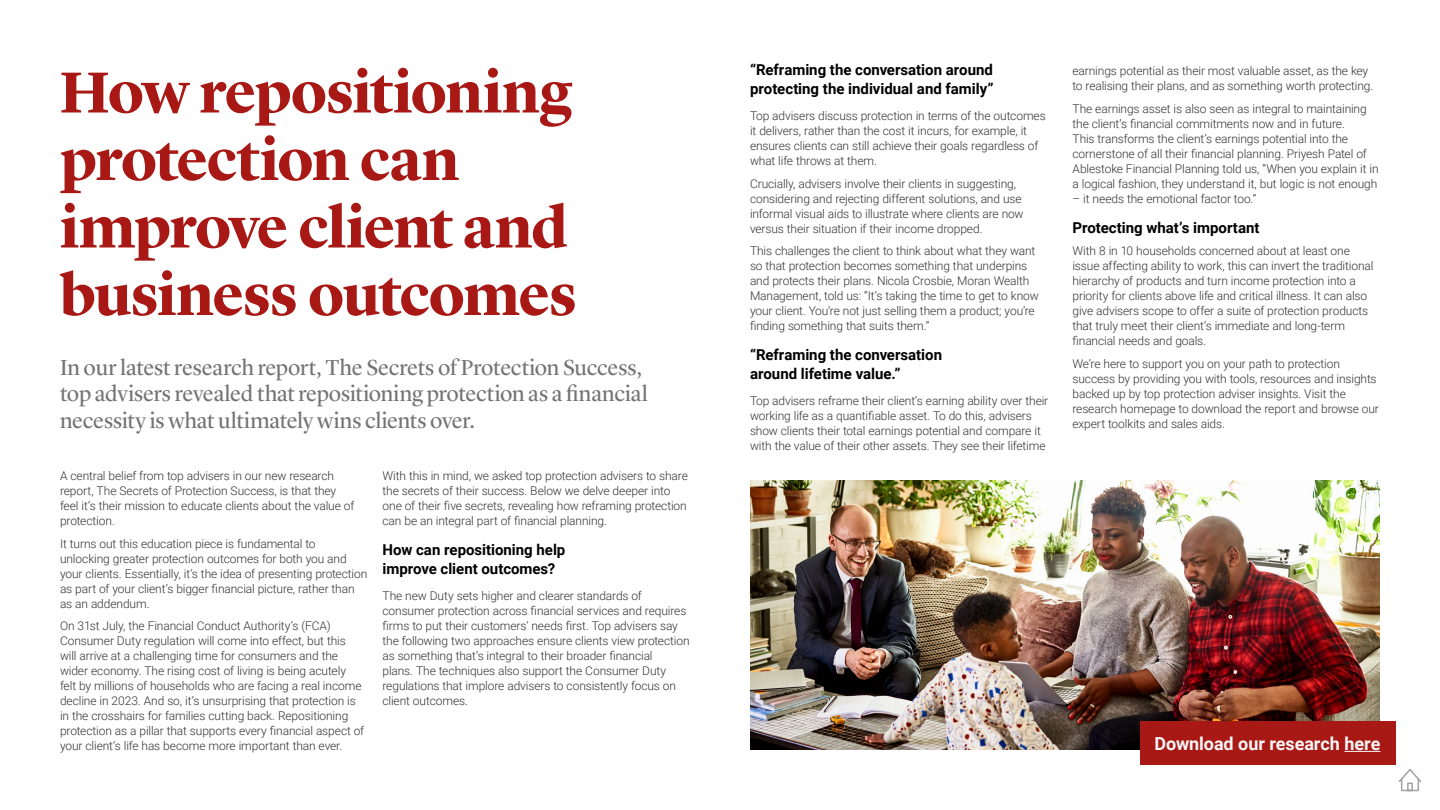
<style>
.page{position:relative;width:1440px;height:810px;background:#fff}
.page>*{position:absolute;margin:0;border:0;box-sizing:border-box;transform-origin:0 0}
.t1{font:700 60px/67.5px "Lyon Display";letter-spacing:-.02em;color:#a81815}
.Intro_Text{font:22.5px/26.2px "Lyon Display";letter-spacing:-.005em;color:#737373}
.t2{font:700 18px "Roboto";letter-spacing:-.005em;color:#f6f6f6}
.t3{font:700 15px/18.8px "Roboto";color:#000}
.Body_Text{font:300 12px/15px "Roboto";letter-spacing:-.01em;color:#343234}
</style>
<div class="page">
<img style="left:750px;top:480px;width:630px;height:270px">
<div style="left:1140px;top:722px;width:255px;height:43px;background:#a81815"></div>
<hr style="left:1345px;top:751px;width:35px;height:1px;background:#f6f6f6">
<svg style="left:1398px;top:769px;width:24px;height:23px"></svg>
<h1 class="t1" style="left:60px;top:54px;width:518px">How repositioning protection can improve client and business outcomes</h1>
<p class="Intro_Text" style="left:60px;top:353px;width:589px">In our latest research report, The Secrets of Protection Success, top advisers revealed that repositioning protection as a financial necessity is what ultimately wins clients over.</p>
<p class="Body_Text" style="left:60px;top:468px;width:296px">A central belief from top advisers in our new research report, The Secrets of Protection Success, is that they feel it’s their mission to educate clients about the value of protection.</p>
<p class="Body_Text" style="left:60px;top:535px;width:309px">It turns out this education piece is fundamental to unlocking greater protection outcomes for both you and your clients. Essentially, it’s the idea of presenting protection as part of your client’s bigger financial picture, rather than as an addendum.</p>
<p class="Body_Text" style="left:60px;top:618px;width:306px">On 31st July, the Financial Conduct Authority’s (FCA)<br>Consumer Duty regulation will come into effect, but this will arrive at a challenging time for consumers and the wider economy. The rising cost of living is being acutely felt by millions of households who are facing a real income decline in 2023. And so, it’s unsurprising that protection is in the crosshairs for families cutting back. Repositioning protection as a pillar that supports every financial aspect of your client’s life has become more important than ever.</p>
<p class="Body_Text" style="left:382px;top:468px;width:307px">With this in mind, we asked top protection advisers to share the secrets of their success. Below we delve deeper into one of their five secrets, revealing how reframing protection can be an integral part of financial planning.</p>
<h4 class="t3" style="left:382px;top:540px;width:184px">How can repositioning help improve client outcomes?</h4>
<p class="Body_Text" style="left:382px;top:588px;width:309px">The new Duty sets higher and clearer standards of consumer protection across financial services and requires firms to put their customers’ needs first. Top advisers say the following two approaches ensure clients view protection as something that’s integral to their broader financial<br>plans. The techniques also support the Consumer Duty regulations that implore advisers to consistently focus on client outcomes.</p>
<h4 class="t3" style="left:750px;top:60px;width:245px">“Reframing the conversation around protecting the individual and family”</h4>
<p class="Body_Text" style="left:750px;top:108px;width:297px">Top advisers discuss protection in terms of the outcomes it delivers, rather than the cost it incurs, for example, it ensures clients can still achieve their goals regardless of what life throws at them.</p>
<p class="Body_Text" style="left:750px;top:175px;width:275px">Crucially, advisers involve their clients in suggesting, considering and rejecting different solutions, and use informal visual aids to illustrate where clients are now versus their situation if their income dropped.</p>
<p class="Body_Text" style="left:750px;top:243px;width:290px">This challenges the client to think about what they want so that protection becomes something that underpins and protects their plans. Nicola Crosbie, Moran Wealth Management, told us: “It’s taking the time to get to know your client. You’re not just selling them a product; you’re finding something that suits them.”</p>
<h4 class="t3" style="left:750px;top:345px;width:194px">“Reframing the conversation around lifetime value.”</h4>
<p class="Body_Text" style="left:750px;top:393px;width:300px">Top advisers reframe their client’s earning ability over their working life as a quantifiable asset. To do this, advisers show clients their total earnings potential and compare it with the value of their other assets. They see their lifetime</p>
<p class="Body_Text" style="left:1072px;top:63px;width:302px">earnings potential as their most valuable asset, as the key to realising their plans, and as something worth protecting.</p>
<p class="Body_Text" style="left:1072px;top:100px;width:308px">The earnings asset is also seen as integral to maintaining the client’s financial commitments now and in future.<br>This transforms the client’s earnings potential into the cornerstone of all their financial planning. Priyesh Patel of Ablestoke Financial Planning told us, “When you explain it in a logical fashion, they understand it, but logic is not enough</p>
<p class="Body_Text" style="left:1072px;top:190px;width:185px">– it needs the emotional factor too.”</p>
<h4 class="t3" style="left:1072px;top:217px;width:189px">Protecting what’s important</h4>
<p class="Body_Text" style="left:1072px;top:243px;width:303px">With 8 in 10 households concerned about at least one issue affecting ability to work, this can invert the traditional hierarchy of products and turn income protection into a priority for clients above life and critical illness. It can also give advisers scope to offer a suite of protection products that truly meet their client’s immediate and long-term financial needs and goals.</p>
<p class="Body_Text" style="left:1072px;top:355px;width:308px">We’re here to support you on your path to protection success by providing you with tools, resources and insights backed up by top protection adviser insights. Visit the research homepage to download the report and browse our expert toolkits and sales aids.</p>
<p class="t2" style="left:1155px;top:731px;width:227px">Download our research here</p>
</div>
